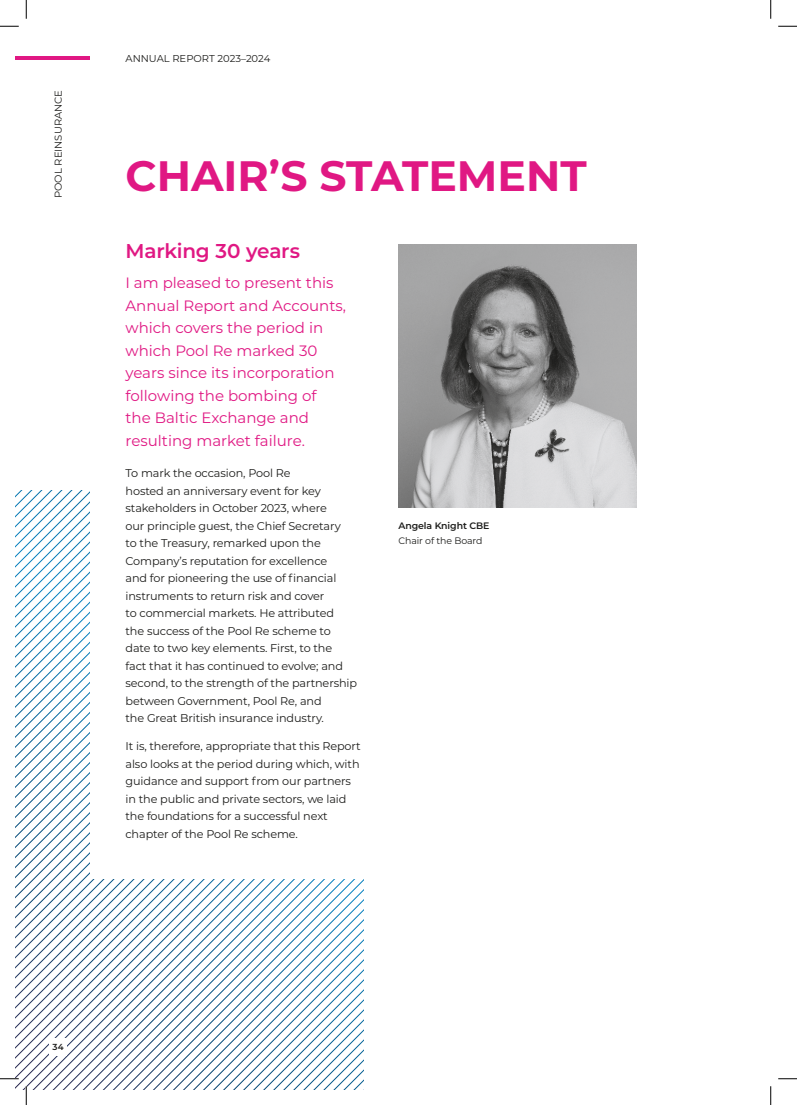
<style>
.page{position:relative;width:797px;height:1105px;background:#fff}
.page>*{position:absolute;margin:0;border:0;box-sizing:border-box;transform-origin:0 0}
.t1{font:700 42.5px "Montserrat";color:#e01883}
.t2{font:600 20px "Montserrat";letter-spacing:-.01em;color:#e01883}
.Introduction{font:15px/22.5px "Montserrat";color:#e01883}
.Body_Text{font:11.25px/17.5px "Montserrat";letter-spacing:-.01em;color:#1d1d1b}
.t3{font:10px "Montserrat";color:#1d1d1b}
.Body_Text-2{font:600 9.38px "Montserrat";letter-spacing:-.01em;color:#1d1d1b}
.Body_Text-3{font:9.38px "Montserrat";letter-spacing:-.01em;color:#1d1d1b}
.t4{font:600 8.75px "Montserrat";color:#1d1d1b}
</style>
<div class="page">
<svg style="left:16px;top:491px;width:347px;height:598px"></svg>
<div style="left:90px;top:244px;width:546px;height:634px;background:#fff"></div>
<img style="left:398px;top:244px;width:238px;height:264px">
<div style="left:49px;top:1038px;width:18px;height:18px;background:#fff"></div>
<hr style="left:16px;top:56px;width:74px;height:4px;background:#e01883">
<svg style="left:0;top:25px;width:19px;height:2px"></svg>
<svg style="left:778px;top:25px;width:19px;height:2px"></svg>
<svg style="left:0;top:1078px;width:19px;height:1px"></svg>
<svg style="left:778px;top:1078px;width:19px;height:1px"></svg>
<svg style="left:25px;top:0;width:2px;height:19px"></svg>
<svg style="left:25px;top:1086px;width:2px;height:19px"></svg>
<svg style="left:770px;top:0;width:1px;height:19px"></svg>
<svg style="left:770px;top:1086px;width:1px;height:19px"></svg>
<p class="t3" style="left:51px;top:198px;width:110px;rotate:-90deg">POOL REINSURANCE</p>
<p class="t3" style="left:125px;top:51px;width:146px">ANNUAL REPORT 2023–2024</p>
<h1 class="t1" style="left:125px;top:145px;width:462px">CHAIR’S STATEMENT</h1>
<h3 class="t2" style="left:125px;top:237px;width:176px">Marking 30 years</h3>
<p class="Introduction" style="left:125px;top:271px;width:222px">I am pleased to present this<br>Annual Report and Accounts, which covers the period in which Pool Re marked 30 years since its incorporation following the bombing of<br>the Baltic Exchange and resulting market failure.</p>
<p class="Body_Text" style="left:125px;top:464px;width:233px">To mark the occasion, Pool Re<br>hosted an anniversary event for key stakeholders in October 2023, where<br>our principle guest, the Chief Secretary<br>to the Treasury, remarked upon the Company’s reputation for excellence<br>and for pioneering the use of financial instruments to return risk and cover<br>to commercial markets. He attributed<br>the success of the Pool Re scheme to date to two key elements. First, to the<br>fact that it has continued to evolve; and second, to the strength of the partnership between Government, Pool Re, and<br>the Great British insurance industry.</p>
<p class="Body_Text" style="left:125px;top:737px;width:237px">It is, therefore, appropriate that this Report also looks at the period during which, with guidance and support from our partners in the public and private sectors, we laid the foundations for a successful next chapter of the Pool Re scheme.</p>
<p class="Body_Text-2" style="left:398px;top:519px;width:92px">Angela Knight CBE</p>
<p class="Body_Text-3" style="left:398px;top:534px;width:86px">Chair of the Board</p>
<p class="t4" style="left:53px;top:1040px;width:13px">34</p>
</div>
